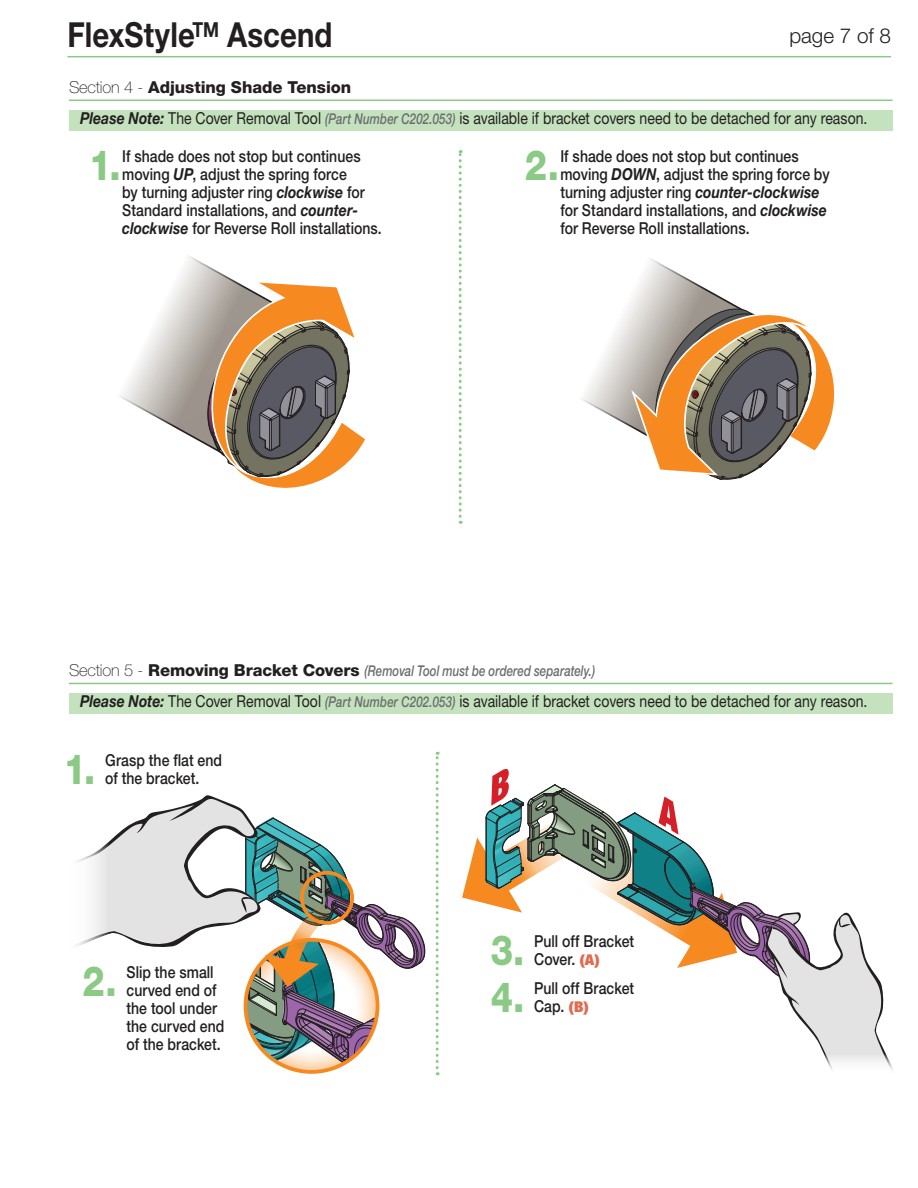
<style>
.page{position:relative;width:918px;height:1188px;background:#fff}
.page>*{position:absolute;margin:0;border:0;box-sizing:border-box;transform-origin:0 0}
.Illustration_Instructions_Drop_Cap{font:800 41.7px "Helvetica Neue LT Std";color:#8aca85;scale:.85 1}
.t1{font:700 34.5px "Helvetica Neue LT Std";letter-spacing:.005em;color:#231f20;scale:.85 1}
.t2{font:300 20.7px "Helvetica Neue LT Std";letter-spacing:-.005em;color:#231f20}
.Illustration_Instructions_Drop_Cap-2{font:500 16.5px/18px "Helvetica Neue LT Std";letter-spacing:.005em;color:#231f20;scale:.85 1}
.Illustration_Please_Note{font:16.5px "Helvetica Neue LT Std";color:#231f20;scale:.85 1}
.Instructions_Section_Header{font:800 16.5px "Helvetica Neue LT Std";letter-spacing:-.005em;color:#231f20}
.Instructions_Section_Header-2{font:italic 500 14.85px "Helvetica Neue LT Std";color:#6c6d70;scale:.78 1}
.s1{font-weight:100}
.s2{font-weight:700;font-style:italic}
.s3{font-weight:500;font-style:italic;font-size:14.85px;color:#6c6d70}
.s4{font-weight:100;font-style:normal;font-size:16.5px;color:#231f20}
.s5{font-weight:800;font-style:normal;font-size:16.5px;color:#231f20}
.s6{font-weight:900;font-stretch:condensed;font-size:14.85px;color:#e16b51}
</style>
<div class="page">
<svg style="left:119px;top:256px;width:113px;height:179px"></svg>
<svg style="left:188px;top:279px;width:177px;height:209px"></svg>
<svg style="left:657px;top:461px;width:111px;height:19px"></svg>
<svg style="left:581px;top:258px;width:253px;height:203px"></svg>
<svg style="left:77px;top:795px;width:348px;height:275px"></svg>
<svg style="left:436px;top:752px;width:3px;height:323px"></svg>
<svg style="left:459px;top:150px;width:3px;height:374px"></svg>
<hr style="left:69px;top:683px;width:823px;height:1px;background:#8aca85">
<div style="left:69px;top:693px;width:823px;height:21px;background:#c4e2be"></div>
<hr style="left:69px;top:100px;width:823px;height:1px;background:#8aca85">
<div style="left:69px;top:110px;width:823px;height:20px;background:#c4e2be"></div>
<hr style="left:68px;top:56px;width:823px;height:1px;background:#8aca85">
<svg style="left:462px;top:784px;width:431px;height:286px"></svg>
<h2 class="t1" style="left:68px;top:13px;width:313px">FlexStyle<sup>TM</sup> Ascend</h2>
<p class="t2" style="left:790px;top:23px;width:103px">page 7 of 8</p>
<p class="Instructions_Section_Header" style="left:69px;top:77px;width:284px"><span class="s1">Section 4 -</span> Adjusting Shade Tension</p>
<p class="Illustration_Please_Note" style="left:80px;top:109px;width:927px"><span class="s2">Please Note:</span> The Cover Removal Tool <span class="s3">(Part Number C202.053)</span> is available if bracket covers need to be detached for any reason.</p>
<p class="Illustration_Instructions_Drop_Cap" style="left:89px;top:140px;width:39px">1.</p>
<p class="Illustration_Instructions_Drop_Cap-2" style="left:122px;top:147px;width:307px">If shade does not stop but continues moving <span class="s2">UP</span>, adjust the spring force<br>by turning adjuster ring <span class="s2">clockwise</span> for Standard installations, and <span class="s2">counter&shy;clockwise</span> for Reverse Roll installations.</p>
<p class="Illustration_Instructions_Drop_Cap" style="left:525px;top:140px;width:42px">2.</p>
<p class="Illustration_Instructions_Drop_Cap-2" style="left:560px;top:147px;width:318px">If shade does not stop but continues moving <span class="s2">DOWN</span>, adjust the spring force by turning adjuster ring <span class="s2">counter-clockwise </span>for Standard installations, and <span class="s2">clockwise </span>for Reverse Roll installations.</p>
<p class="Instructions_Section_Header-2" style="left:69px;top:662px;width:676px"><span class="s4">Section 5 -</span> <span class="s5">Removing Bracket Covers</span> (Removal Tool must be ordered separately.)</p>
<p class="Illustration_Please_Note" style="left:80px;top:692px;width:927px"><span class="s2">Please Note:</span> The Cover Removal Tool <span class="s3">(Part Number C202.053)</span> is available if bracket covers need to be detached for any reason.</p>
<p class="Illustration_Instructions_Drop_Cap" style="left:64px;top:744px;width:39px">1.</p>
<p class="Illustration_Instructions_Drop_Cap-2" style="left:105px;top:751px;width:139px">Grasp the flat end of the bracket.</p>
<p class="Illustration_Instructions_Drop_Cap" style="left:83px;top:956px;width:42px">2.</p>
<p class="Illustration_Instructions_Drop_Cap-2" style="left:127px;top:963px;width:117px">Slip the small curved end of the tool under the curved end of the bracket.</p>
<p class="Illustration_Instructions_Drop_Cap" style="left:491px;top:925px;width:41px">3.</p>
<p class="Illustration_Instructions_Drop_Cap-2" style="left:534px;top:932px;width:119px">Pull off Bracket<br>Cover. <span class="s6">(A)</span></p>
<p class="Illustration_Instructions_Drop_Cap" style="left:491px;top:972px;width:41px">4.</p>
<p class="Illustration_Instructions_Drop_Cap-2" style="left:534px;top:979px;width:119px">Pull off Bracket<br>Cap. <span class="s6">(B)</span></p>
</div>
